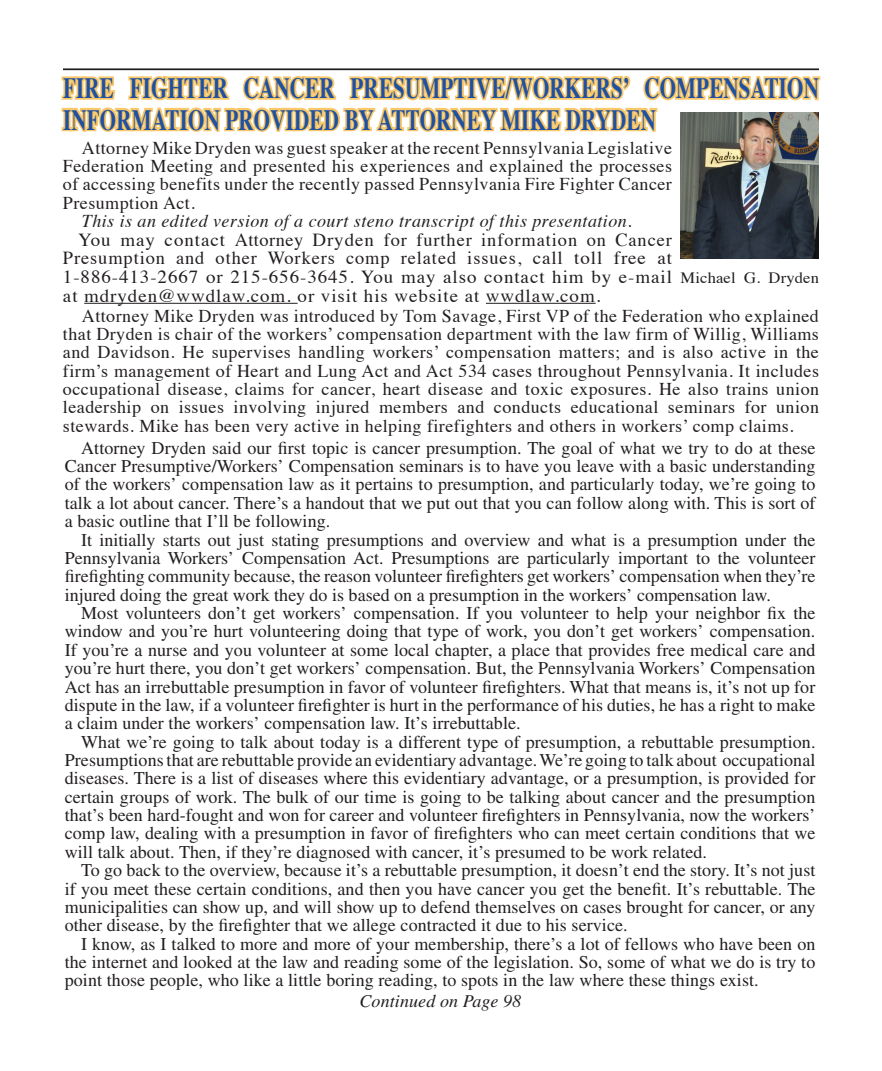
<style>
.page{position:relative;width:882px;height:1071px;background:#fff}
.page>*{position:absolute;margin:0;border:0;box-sizing:border-box;transform-origin:0 0}
.t1{font:700 29.4px/31.5px "Times";letter-spacing:.01em;color:#2051a1;scale:.71 1}
.t2{font:18.38px/18.7px "Times";letter-spacing:.05em;color:#231f20;text-align:justify}
.t3{font:18.03px/18.4px "Times LT Std";letter-spacing:.005em;color:#231f20;text-align:justify}
.t4{font:18.03px/18.4px "Times";letter-spacing:.025em;color:#231f20;text-align:justify}
.t5{font:italic 18.03px "Times";letter-spacing:.025em;color:#231f20}
.t6{font:italic 18.03px "Times LT Std";letter-spacing:.005em;color:#231f20}
.t7{font:15.75px "Times";letter-spacing:.01em;color:#231f20;scale:1.05 1}
</style>
<div class="page">
<svg style="left:61px;top:68px;width:760px;height:64px"></svg>
<hr style="left:84px;top:303px;width:214px;height:1px;background:#231f20">
<hr style="left:486px;top:303px;width:110px;height:1px;background:#231f20">
<img style="left:680px;top:112px;width:139px;height:146px">
<h1 class="t1" style="left:63px;top:69px;width:1066px;text-indent:288px">PRESUMPTIVE/WORKERS’ COMPENSATION<br>INFORMATION PROVIDED BY ATTORNEY MIKE DRYDE</h1>
<h1 class="t1" style="left:63px;top:69px;width:342px">FIRE FIGHTER CANCER</h1>
<h1 class="t1" style="left:641px;top:101px;width:23px">N</h1>
<p class="t4" style="left:63px;top:137px;width:611px;text-indent:19px">Attorney Mike Dryden was guest speaker at the recent Pennsylvania Legislative Federation Meeting and presented his experiences and explained the processes of accessing benefits under the recently passed Pennsylvania Fire Fighter Cancer Presumption Act.</p>
<p class="t5" style="left:82px;top:205px;width:551px">This is an edited version of a court steno transcript of this presentation.</p>
<p class="t2" style="left:63px;top:229px;width:611px;text-indent:15px">You may contact Attorney Dryden for further information on Cancer Presumption and other Workers comp related issues, call toll free at 1-886-413-2667 or 215-656-3645. You may also contact him by e-mail at mdryden@wwdlaw.com. or visit his website at wwdlaw.com.</p>
<p class="t7" style="left:681px;top:263px;width:133px">Michael G. Dryden</p>
<p class="t4" style="left:63px;top:305px;width:758px;text-indent:19px">Attorney Mike Dryden was introduced by Tom Savage, First VP of the Federation who explained that Dryden is chair of the workers’ compensation department with the law firm of Willig, Williams and Davidson. He supervises handling workers’ compensation matters; and is also active in the firm’s management of Heart and Lung Act and Act 534 cases throughout Pennsylvania. It includes occupational disease, claims for cancer, heart disease and toxic exposures. He also trains union leadership on issues involving injured members and conducts educational seminars for union stewards. Mike has been very active in helping firefighters and others in workers’ comp claims.</p>
<p class="t3" style="left:65px;top:438px;width:752px;text-indent:16px">Attorney Dryden said our first topic is cancer presumption. The goal of what we try to do at these Cancer Presumptive/Workers’ Compensation seminars is to have you leave with a basic understanding of the workers’ compensation law as it pertains to presumption, and particularly today, we’re going to talk a lot about cancer. There’s a handout that we put out that you can follow along with. This is sort of a basic outline that I’ll be following.</p>
<p class="t3" style="left:65px;top:530px;width:752px;text-indent:16px">It initially starts out just stating presumptions and overview and what is a presumption under the Pennsylvania Workers’ Compensation Act. Presumptions are particularly important to the volunteer firefighting community because, the reason volunteer firefighters get workers’ compensation when they’re injured doing the great work they do is based on a presumption in the workers’ compensation law.</p>
<p class="t3" style="left:65px;top:604px;width:752px;text-indent:16px">Most volunteers don’t get workers’ compensation. If you volunteer to help your neighbor fix the window and you’re hurt volunteering doing that type of work, you don’t get workers’ compensation.<br>If you’re a nurse and you volunteer at some local chapter, a place that provides free medical care and you’re hurt there, you don’t get workers’ compensation. But, the Pennsylvania Workers’ Compensation Act has an irrebuttable presumption in favor of volunteer firefighters. What that means is, it’s not up for dispute in the law, if a volunteer firefighter is hurt in the performance of his duties, he has a right to make a claim under the workers’ compensation law. It’s irrebuttable.</p>
<p class="t3" style="left:65px;top:732px;width:752px;text-indent:16px">What we’re going to talk about today is a different type of presumption, a rebuttable presumption.<br>Presumptions that are rebuttable provide an evidentiary advantage. We’re going to talk about occupational diseases. There is a list of diseases where this evidentiary advantage, or a presumption, is provided for certain groups of work. The bulk of our time is going to be talking about cancer and the presumption that’s been hard-fought and won for career and volunteer firefighters in Pennsylvania, now the workers’ comp law, dealing with a presumption in favor of firefighters who can meet certain conditions that we will talk about. Then, if they’re diagnosed with cancer, it’s presumed to be work related.</p>
<p class="t3" style="left:65px;top:861px;width:752px;text-indent:16px">To go back to the overview, because it’s a rebuttable presumption, it doesn’t end the story. It’s not just if you meet these certain conditions, and then you have cancer you get the benefit. It’s rebuttable. The municipalities can show up, and will show up to defend themselves on cases brought for cancer, or any other disease, by the firefighter that we allege contracted it due to his service.</p>
<p class="t3" style="left:65px;top:934px;width:752px;text-indent:16px">I know, as I talked to more and more of your membership, there’s a lot of fellows who have been on the internet and looked at the law and reading some of the legislation. So, some of what we do is try to point those people, who like a little boring reading, to spots in the law where these things exist.</p>
<p class="t6" style="left:360px;top:991px;width:163px">Continued on Page 98</p>
</div>
